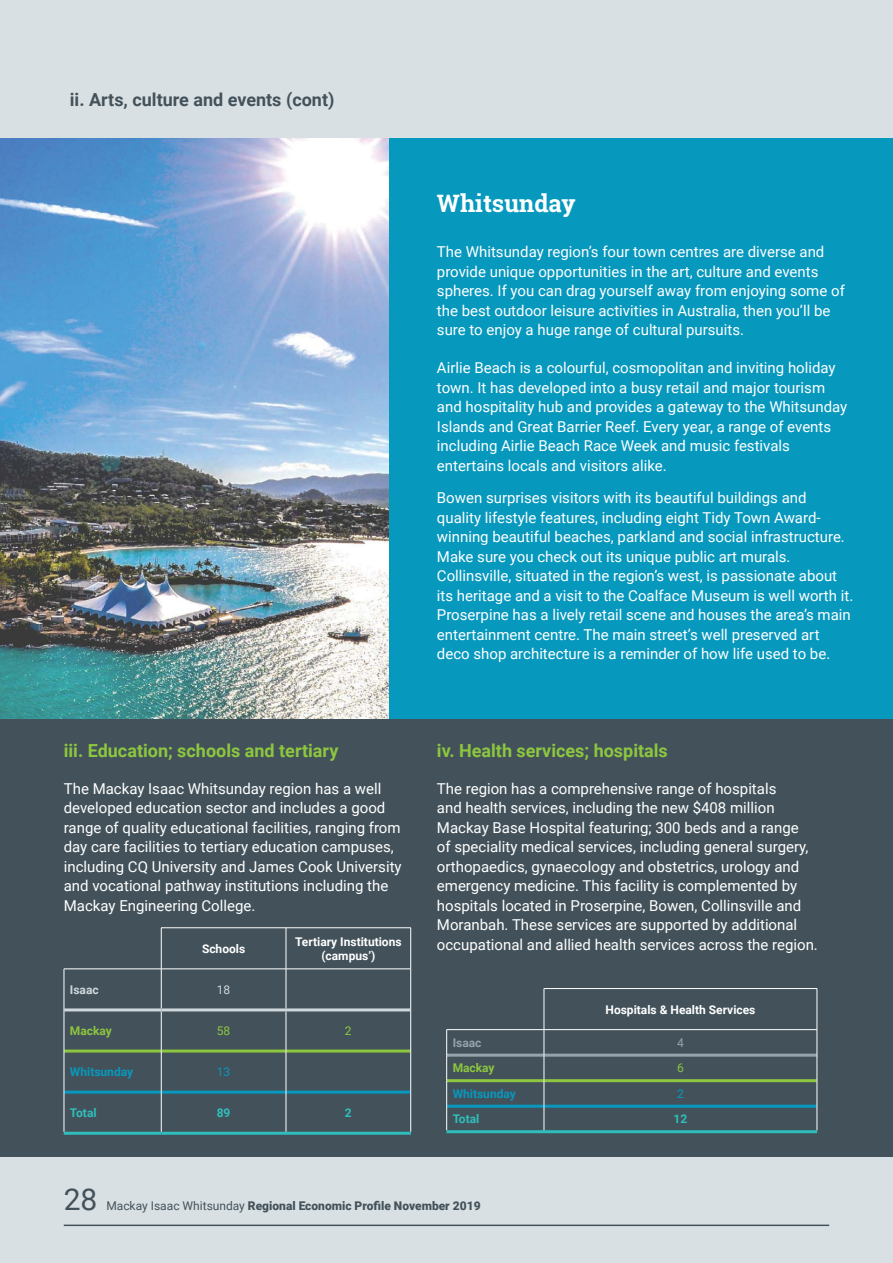
<style>
.page{position:relative;width:893px;height:1263px;background:#fff}
.page>*{position:absolute;margin:0;border:0;box-sizing:border-box;transform-origin:0 0}
.t1{font:30px "Roboto";color:#43525a}
.t2{font:700 24px "Roboto Slab";color:#fff}
.t3{font:700 18px "Roboto";color:#8dc63f}
.t4{font:700 18px "Roboto";color:#43525a}
.t5{font:15px/19.5px "Roboto";color:#fff}
.t6{font:700 12px/14.4px "Roboto";color:#fff;text-align:center}
.t7{font:900 12px "Roboto";color:#43525a}
.t8{font:700 12px "Roboto";color:#0798be}
.t9{font:700 12px "Roboto";color:#30bebc}
.t10{font:700 12px "Roboto";color:#8dc63f}
.t11{font:700 12px "Roboto";color:#cfd7dc}
.t12{font:700 12px "Roboto";color:#95a3ab}
.t13{font:12px "Roboto";color:#8dc63f}
.t14{font:12px "Roboto";color:#0798be}
.t15{font:12px "Roboto";color:#cfd7dc}
.t16{font:12px "Roboto";color:#95a3ab}
.s1{font-weight:400}
</style>
<div class="page">
<div style="left:0;top:719px;width:893px;height:457px;background:#43525a"></div>
<div style="left:0;top:0;width:893px;height:719px;background:#d9e0e4"></div>
<img style="left:0;top:138px;width:389px;height:581px">
<hr style="left:64px;top:1132px;width:97px;height:3px;background:#30bebc">
<hr style="left:161px;top:1132px;width:125px;height:3px;background:#30bebc">
<hr style="left:286px;top:1132px;width:125px;height:3px;background:#30bebc">
<hr style="left:64px;top:1091px;width:97px;height:3px;background:#0798be">
<hr style="left:161px;top:1091px;width:125px;height:3px;background:#0798be">
<hr style="left:286px;top:1091px;width:125px;height:3px;background:#0798be">
<hr style="left:64px;top:1049px;width:97px;height:3px;background:#8dc63f">
<hr style="left:161px;top:1049px;width:125px;height:3px;background:#8dc63f">
<hr style="left:286px;top:1049px;width:125px;height:3px;background:#8dc63f">
<hr style="left:161px;top:927px;width:125px;height:1px;background:#fff">
<hr style="left:161px;top:928px;width:1px;height:41px;background:#fff">
<hr style="left:286px;top:927px;width:125px;height:1px;background:#fff">
<hr style="left:410px;top:928px;width:1px;height:41px;background:#fff">
<hr style="left:161px;top:968px;width:125px;height:1px;background:#fff">
<hr style="left:286px;top:968px;width:125px;height:1px;background:#fff">
<hr style="left:286px;top:928px;width:1px;height:41px;background:#fff">
<hr style="left:64px;top:968px;width:97px;height:1px;background:#fff">
<hr style="left:64px;top:1010px;width:1px;height:41px;background:#fff">
<hr style="left:161px;top:1011px;width:1px;height:40px;background:#fff">
<hr style="left:286px;top:1011px;width:1px;height:40px;background:#fff">
<hr style="left:410px;top:1010px;width:1px;height:41px;background:#fff">
<hr style="left:64px;top:1051px;width:1px;height:41px;background:#fff">
<hr style="left:161px;top:1051px;width:1px;height:41px;background:#fff">
<hr style="left:286px;top:1051px;width:1px;height:41px;background:#fff">
<hr style="left:410px;top:1051px;width:1px;height:41px;background:#fff">
<hr style="left:64px;top:1092px;width:1px;height:40px;background:#fff">
<hr style="left:161px;top:1092px;width:1px;height:40px;background:#fff">
<hr style="left:286px;top:1092px;width:1px;height:40px;background:#fff">
<hr style="left:410px;top:1092px;width:1px;height:40px;background:#fff">
<hr style="left:64px;top:969px;width:1px;height:41px;background:#fff">
<hr style="left:161px;top:969px;width:1px;height:39px;background:#fff">
<hr style="left:286px;top:969px;width:1px;height:39px;background:#fff">
<hr style="left:410px;top:969px;width:1px;height:41px;background:#fff">
<hr style="left:64px;top:1008px;width:97px;height:3px;background:#cfd7dc">
<hr style="left:161px;top:1008px;width:125px;height:3px;background:#cfd7dc">
<hr style="left:286px;top:1008px;width:125px;height:3px;background:#cfd7dc">
<hr style="left:446px;top:1130px;width:98px;height:3px;background:#30bebc">
<hr style="left:544px;top:1130px;width:273px;height:3px;background:#30bebc">
<hr style="left:447px;top:1105px;width:97px;height:3px;background:#0798be">
<hr style="left:544px;top:1105px;width:273px;height:3px;background:#0798be">
<hr style="left:447px;top:1079px;width:97px;height:3px;background:#8dc63f">
<hr style="left:544px;top:1079px;width:273px;height:3px;background:#8dc63f">
<hr style="left:447px;top:1054px;width:97px;height:3px;background:#95a3ab">
<hr style="left:544px;top:1054px;width:273px;height:3px;background:#95a3ab">
<hr style="left:446px;top:1029px;width:98px;height:1px;background:#fff">
<hr style="left:544px;top:1029px;width:273px;height:1px;background:#fff">
<hr style="left:544px;top:988px;width:273px;height:1px;background:#fff">
<hr style="left:544px;top:989px;width:1px;height:40px;background:#fff">
<hr style="left:817px;top:989px;width:1px;height:40px;background:#fff">
<svg style="left:446px;top:1030px;width:1px;height:100px"></svg>
<svg style="left:544px;top:1030px;width:1px;height:100px"></svg>
<svg style="left:817px;top:1030px;width:1px;height:100px"></svg>
<div style="left:389px;top:138px;width:504px;height:581px;background:#0798be"></div>
<div style="left:0;top:1158px;width:893px;height:105px;background:#d9e0e4"></div>
<hr style="left:64px;top:1224px;width:765px;height:2px;background:#43525a">
<p class="t4" style="left:70px;top:87px;width:266px">ii. Arts, culture and events (cont)</p>
<p class="t3" style="left:64px;top:738px;width:276px">iii. Education; schools and tertiary</p>
<p class="t5" style="left:64px;top:778px;width:339px">The Mackay Isaac Whitsunday region has a well developed education sector and includes a good range of quality educational facilities, ranging from day care facilities to tertiary education campuses, including CQ University and James Cook University and vocational pathway institutions including the Mackay Engineering College.</p>
<h2 class="t2" style="left:437px;top:187px;width:140px">Whitsunday</h2>
<p class="t5" style="left:437px;top:241px;width:409px">The Whitsunday region’s four town centres are diverse and provide unique opportunities in the art, culture and events spheres. If you can drag yourself away from enjoying some of the best outdoor leisure activities in Australia, then you’ll be sure to enjoy a huge range of cultural pursuits.</p>
<p class="t5" style="left:437px;top:358px;width:412px">Airlie Beach is a colourful, cosmopolitan and inviting holiday town. It has developed into a busy retail and major tourism and hospitality hub and provides a gateway to the Whitsunday Islands and Great Barrier Reef. Every year, a range of events including Airlie Beach Race Week and music festivals entertains locals and visitors alike.</p>
<p class="t5" style="left:437px;top:487px;width:418px">Bowen surprises visitors with its beautiful buildings and quality lifestyle features, including eight Tidy Town Award&shy;winning beautiful beaches, parkland and social infrastructure.<br>Make sure you check out its unique public art murals.<br>Collinsville, situated in the region’s west, is passionate about its heritage and a visit to the Coalface Museum is well worth it.<br>Proserpine has a lively retail scene and houses the area’s main entertainment centre. The main street’s well preserved art deco shop architecture is a reminder of how life used to be.</p>
<p class="t3" style="left:437px;top:738px;width:232px">iv. Health services; hospitals</p>
<p class="t5" style="left:437px;top:778px;width:373px">The region has a comprehensive range of hospitals<br>and health services, including the new $408 million Mackay Base Hospital featuring; 300 beds and a range of speciality medical services, including general surgery, orthopaedics, gynaecology and obstetrics, urology and emergency medicine. This facility is complemented by hospitals located in Proserpine, Bowen, Collinsville and Moranbah. These services are supported by additional</p>
<p class="t6" style="left:295px;top:934px;width:108px">Tertiary Institutions (campus’)</p>
<p class="t6" style="left:202px;top:941px;width:45px">Schools</p>
<p class="t5" style="left:437px;top:934px;width:382px">occupational and allied health services across the region.</p>
<p class="t11" style="left:70px;top:981px;width:30px">Isaac</p>
<p class="t15" style="left:217px;top:981px;width:15px">18</p>
<p class="t10" style="left:70px;top:1022px;width:43px">Mackay</p>
<p class="t13" style="left:217px;top:1022px;width:15px">58</p>
<p class="t13" style="left:345px;top:1022px;width:8px">2</p>
<p class="t8" style="left:70px;top:1063px;width:65px">Whitsunday</p>
<p class="t14" style="left:217px;top:1063px;width:15px">13</p>
<p class="t9" style="left:70px;top:1104px;width:28px">Total</p>
<p class="t9" style="left:217px;top:1104px;width:15px">89</p>
<p class="t9" style="left:345px;top:1104px;width:8px">2</p>
<p class="t6" style="left:605px;top:1002px;width:151px">Hospitals &amp; Health Services</p>
<p class="t12" style="left:453px;top:1034px;width:30px">Isaac</p>
<p class="t16" style="left:677px;top:1034px;width:8px">4</p>
<p class="t10" style="left:453px;top:1060px;width:43px">Mackay</p>
<p class="t13" style="left:677px;top:1060px;width:8px">6</p>
<p class="t8" style="left:453px;top:1085px;width:65px">Whitsunday</p>
<p class="t14" style="left:677px;top:1085px;width:8px">2</p>
<p class="t9" style="left:453px;top:1111px;width:28px">Total</p>
<p class="t9" style="left:674px;top:1111px;width:15px">12</p>
<h1 class="t1" style="left:64px;top:1178px;width:35px">28</h1>
<p class="t7" style="left:106px;top:1197px;width:376px"><span class="s1">Mackay Isaac Whitsunday</span> Regional Economic Profile November 2019</p>
</div>
